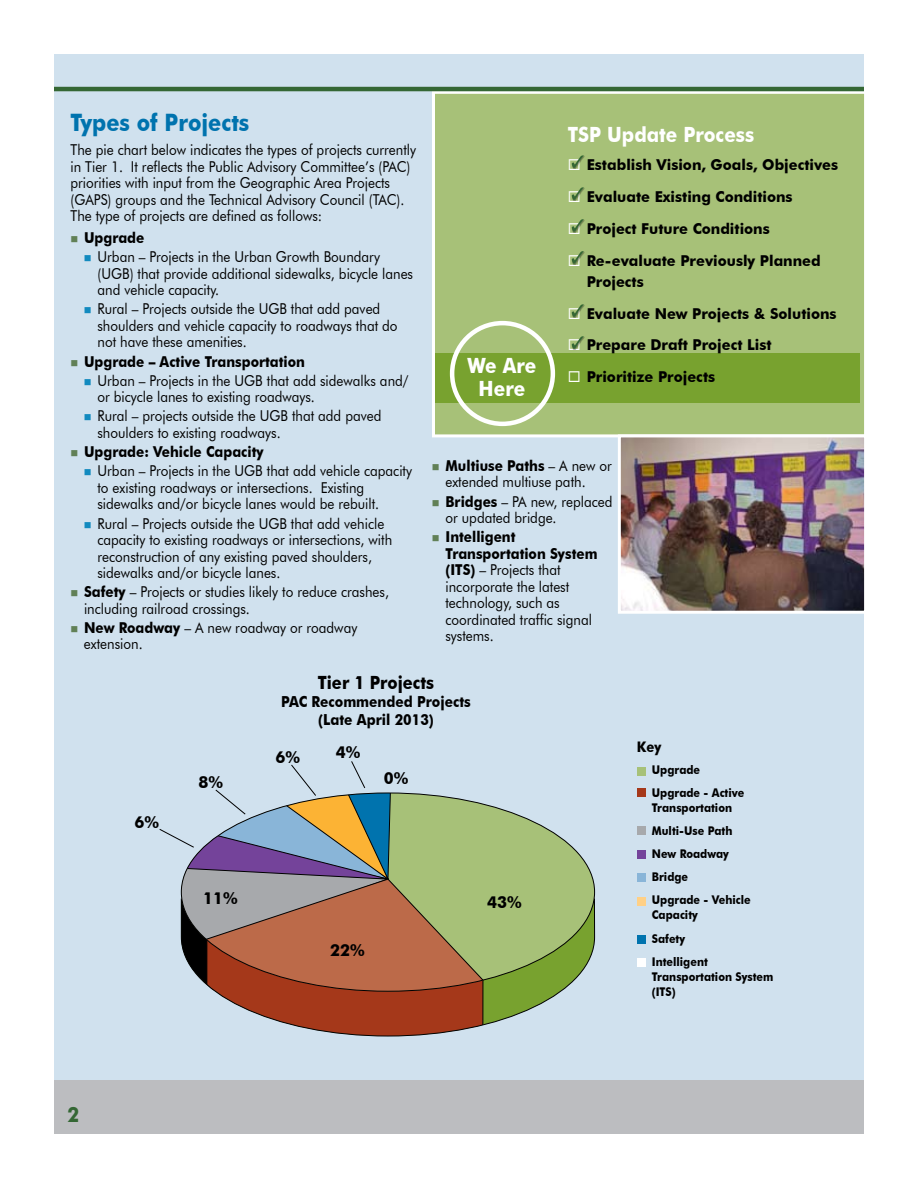
<style>
.page{position:relative;width:918px;height:1188px;background:#fff}
.page>*{position:absolute;margin:0;border:0;box-sizing:border-box;transform-origin:0 0}
.t1{font:700 24px "Futura BT";color:#0073ae;scale:.9 1}
.t2{font:700 21px/22.5px "Futura BT";color:#fff;text-align:center;scale:.9 1}
.t3{font:700 21px "Futura BT";color:#346734;scale:.9 1}
.t4{font:700 18.15px "Futura BT";color:#000;scale:.9 1}
.t5{font:700 16.5px "Futura BT";color:#000}
.t6{font:700 15.15px/17.9px "Futura BT";color:#000;text-align:center;scale:.9 1}
.t7{font:15px/16.5px "Futura BT";color:#000;scale:.9 1}
.t8{font:700 15px/31.8px "Futura BT";color:#000}
.t9{font:700 15px "Futura BT";color:#000;scale:.9 1}
.t10{font:700 14.55px "Futura BT";color:#000;scale:.9 1}
.t11{font:700 12px/23.1px "Futura BT";color:#000;scale:.9 1}
.s1{font-weight:700}
</style>
<div class="page">
<div style="left:54px;top:54px;width:810px;height:1080px;background:#d0e1ee"></div>
<div style="left:54px;top:1080px;width:810px;height:54px;background:#bcbdc0"></div>
<div style="left:432px;top:91px;width:435px;height:346px;background:#a7c178;border:3px solid #fff"></div>
<div style="left:435px;top:354px;width:425px;height:49px;background:#78a22f"></div>
<div style="left:572px;top:156px;width:13px;height:13px;background:#000;opacity:.35"></div>
<div style="left:572px;top:188px;width:13px;height:13px;background:#000;opacity:.35"></div>
<div style="left:572px;top:220px;width:13px;height:13px;background:#000;opacity:.35"></div>
<div style="left:572px;top:252px;width:13px;height:13px;background:#000;opacity:.35"></div>
<div style="left:572px;top:305px;width:13px;height:13px;background:#000;opacity:.35"></div>
<div style="left:572px;top:337px;width:13px;height:13px;background:#000;opacity:.35"></div>
<div style="left:450px;top:321px;width:105px;height:105px;border:4px solid #fff;border-radius:50%"></div>
<img style="left:622px;top:438px;width:241px;height:172px">
<div style="left:618px;top:434px;width:249px;height:180px;border:3px solid #fff"></div>
<hr style="left:54px;top:87px;width:810px;height:4px;background:#346734">
<div style="left:637px;top:767px;width:9px;height:9px;background:#a7c178"></div>
<div style="left:637px;top:788px;width:9px;height:9px;background:#a5381a"></div>
<div style="left:637px;top:935px;width:9px;height:9px;background:#0073ae"></div>
<div style="left:637px;top:826px;width:9px;height:9px;background:#a7a9ac"></div>
<div style="left:637px;top:850px;width:9px;height:9px;background:#74439a"></div>
<div style="left:637px;top:873px;width:9px;height:9px;background:#89b5d8"></div>
<div style="left:637px;top:897px;width:9px;height:9px;background:#ffd086"></div>
<div style="left:637px;top:958px;width:9px;height:9px;background:#fff"></div>
<svg style="left:369px;top:992px;width:192px;height:45px"></svg>
<svg style="left:494px;top:806px;width:101px;height:186px"></svg>
<svg style="left:159px;top:761px;width:335px;height:275px"></svg>
<svg style="left:571px;top:155px;width:13px;height:14px"></svg>
<svg style="left:571px;top:187px;width:13px;height:14px"></svg>
<svg style="left:571px;top:219px;width:13px;height:14px"></svg>
<svg style="left:571px;top:251px;width:13px;height:14px"></svg>
<svg style="left:571px;top:304px;width:13px;height:14px"></svg>
<svg style="left:571px;top:336px;width:13px;height:14px"></svg>
<h1 class="t1" style="left:70px;top:108px;width:200px">Types of Projects</h1>
<p class="t7" style="left:70px;top:142px;width:385px">The pie chart below indicates the types of projects currently in Tier 1. It reflects the Public Advisory Committee’s (PAC) priorities with input from the Geographic Area Projects (GAPS) groups and the Technical Advisory Council (TAC).<br>The type of projects are defined as follows:</p>
<p class="t9" style="left:84px;top:229px;width:69px">Upgrade</p>
<p class="t7" style="left:98px;top:248px;width:352px">Urban – Projects in the Urban Growth Boundary (UGB) that provide additional sidewalks, bicycle lanes and vehicle capacity.</p>
<p class="t7" style="left:98px;top:301px;width:335px">Rural – Projects outside the UGB that add paved shoulders and vehicle capacity to roadways that do not have these amenities.</p>
<p class="t9" style="left:84px;top:352px;width:247px">Upgrade – Active Transportation</p>
<p class="t7" style="left:98px;top:372px;width:347px">Urban – Projects in the UGB that add sidewalks and/ or bicycle lanes to existing roadways.</p>
<p class="t7" style="left:98px;top:408px;width:317px">Rural – projects outside the UGB that add paved shoulders to existing roadways.</p>
<p class="t9" style="left:84px;top:443px;width:201px">Upgrade: Vehicle Capacity</p>
<p class="t7" style="left:98px;top:463px;width:351px">Urban – Projects in the UGB that add vehicle capacity to existing roadways or intersections. Existing sidewalks and/or bicycle lanes would be rebuilt.</p>
<p class="t7" style="left:98px;top:515px;width:329px">Rural – Projects outside the UGB that add vehicle capacity to existing roadways or intersections, with reconstruction of any existing paved shoulders, sidewalks and/or bicycle lanes.</p>
<p class="t7" style="left:84px;top:584px;width:340px"><span class="s1">Safety</span> – Projects or studies likely to reduce crashes, including railroad crossings.</p>
<p class="t7" style="left:84px;top:619px;width:305px"><span class="s1">New Roadway</span> – A new roadway or roadway extension.</p>
<h2 class="t2" style="left:468px;top:354px;width:78px">We Are<br>Here</h2>
<h2 class="t2" style="left:568px;top:123px;width:209px">TSP Update Process</h2>
<p class="t8" style="left:587px;top:149px;width:253px">Establish Vision, Goals, Objectives<br>Evaluate Existing Conditions<br>Project Future Conditions<br>Re-evaluate Previously Planned</p>
<p class="t8" style="left:587px;top:266px;width:251px">Projects<br>Evaluate New Projects &amp; Solutions<br>Prepare Draft Project List<br>Prioritize Projects</p>
<p class="t7" style="left:446px;top:457px;width:186px"><span class="s1">Multiuse Paths</span> – A new or extended multiuse path.</p>
<p class="t7" style="left:446px;top:493px;width:187px"><span class="s1">Bridges</span> – PA new, replaced or updated bridge.</p>
<p class="t7" style="left:446px;top:529px;width:170px"><span class="s1">Intelligent<br>Transportation System (ITS)</span> – Projects that incorporate the latest technology, such as coordinated traffic signal systems.</p>
<p class="t5" style="left:134px;top:812px;width:26px">6%</p>
<p class="t5" style="left:199px;top:772px;width:26px">8%</p>
<p class="t4" style="left:318px;top:671px;width:131px">Tier 1 Projects</p>
<p class="t6" style="left:281px;top:692px;width:212px">PAC Recommended Projects (Late April 2013)</p>
<p class="t5" style="left:275px;top:747px;width:26px">6%</p>
<p class="t5" style="left:336px;top:742px;width:26px">4%</p>
<p class="t5" style="left:384px;top:768px;width:26px">0%</p>
<p class="t5" style="left:203px;top:888px;width:36px">11%</p>
<p class="t5" style="left:330px;top:940px;width:36px">22%</p>
<p class="t5" style="left:487px;top:892px;width:36px">43%</p>
<h2 class="t3" style="left:68px;top:1102px;width:15px">2</h2>
<p class="t10" style="left:637px;top:738px;width:29px">Key</p>
<p class="t11" style="left:652px;top:758px;width:104px">Upgrade<br>Upgrade - Active</p>
<p class="t11" style="left:652px;top:796px;width:111px">Transportation<br>Multi-Use Path<br>New Roadway<br>Bridge<br>Upgrade - Vehicle</p>
<p class="t11" style="left:652px;top:904px;width:64px">Capacity<br>Safety<br>Intelligent</p>
<p class="t11" style="left:652px;top:969px;width:137px;line-height:15px">Transportation System (ITS)</p>
</div>
